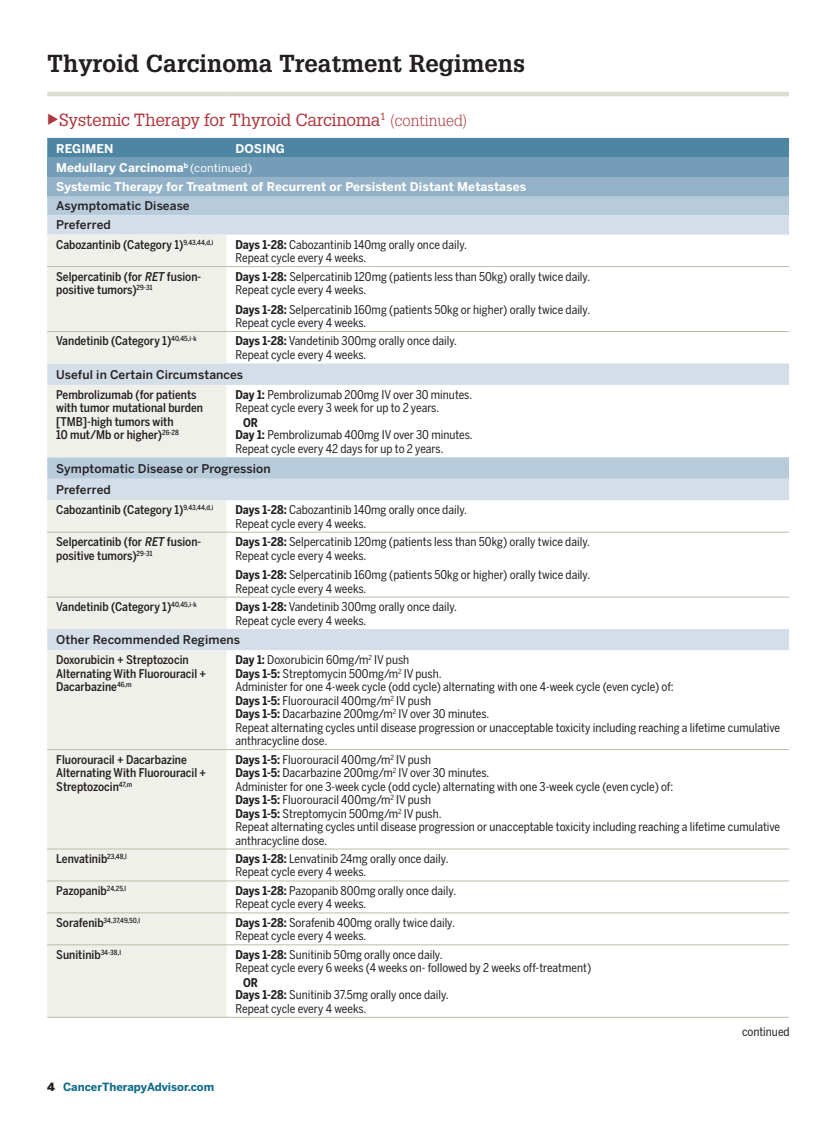
<style>
.page{position:relative;width:837px;height:1134px;background:#fff}
.page>*{position:absolute;margin:0;border:0;box-sizing:border-box;transform-origin:0 0}
.t1{font:700 24px "Glypha LT Std";color:#231f20}
.subhead{font:17.25px "Glypha LT Std";letter-spacing:-.015em;color:#af363d}
.text{font:12px/13.5px "Benton Sans Cond";color:#231f20}
.drug-name{font:500 12px/13.5px "Benton Sans Cond";color:#231f20}
.label4{font:500 12px "Benton Sans";letter-spacing:.01em;color:#231f20}
.label1{font:700 12px "Benton Sans";letter-spacing:.01em;color:#fff}
.OR{font:700 12px "Benton Sans Cond";color:#231f20}
.t2{font:700 11.25px "Benton Sans";color:#0e698a}
.drug-name-2{font:500 7.05px "Benton Sans Cond";letter-spacing:-.005em;color:#231f20}
.s1{font-weight:300;font-size:15.75px}
.s2{font-weight:400;font-size:11.25px}
.s3{font-weight:700}
.s4{font-style:italic}
.s5{font-size:12px}
.s6{font-weight:900;color:#231f20}
</style>
<div class="page">
<div style="left:47px;top:138px;width:742px;height:20px;background:#4d85a2"></div>
<div style="left:47px;top:158px;width:742px;height:19px;background:#749db7"></div>
<div style="left:47px;top:177px;width:742px;height:19px;background:#94b3c8"></div>
<div style="left:47px;top:196px;width:742px;height:19px;background:#b8cbdb"></div>
<svg style="left:47px;top:215px;width:742px;height:435px"></svg>
<svg style="left:47px;top:235px;width:180px;height:782px;background:#ebedea"></svg>
<hr style="left:47px;top:881px;width:180px;height:1px;background:#bdbca8">
<hr style="left:227px;top:881px;width:562px;height:1px;background:#bdbca8">
<hr style="left:47px;top:913px;width:180px;height:1px;background:#bdbca8">
<hr style="left:227px;top:913px;width:562px;height:1px;background:#bdbca8">
<hr style="left:47px;top:944px;width:180px;height:1px;background:#bdbca8">
<hr style="left:227px;top:944px;width:562px;height:1px;background:#bdbca8">
<hr style="left:47px;top:1017px;width:180px;height:1px;background:#bdbca8">
<hr style="left:227px;top:1017px;width:562px;height:1px;background:#bdbca8">
<hr style="left:47px;top:266px;width:180px;height:1px;background:#bdbca8">
<hr style="left:227px;top:266px;width:562px;height:1px;background:#bdbca8">
<hr style="left:47px;top:331px;width:180px;height:1px;background:#bdbca8">
<hr style="left:227px;top:331px;width:562px;height:1px;background:#bdbca8">
<hr style="left:47px;top:532px;width:180px;height:1px;background:#bdbca8">
<hr style="left:227px;top:532px;width:562px;height:1px;background:#bdbca8">
<hr style="left:47px;top:597px;width:180px;height:1px;background:#bdbca8">
<hr style="left:227px;top:597px;width:562px;height:1px;background:#bdbca8">
<hr style="left:47px;top:749px;width:180px;height:1px;background:#bdbca8">
<hr style="left:227px;top:749px;width:562px;height:1px;background:#bdbca8">
<hr style="left:47px;top:849px;width:180px;height:1px;background:#bdbca8">
<hr style="left:227px;top:849px;width:562px;height:1px;background:#bdbca8">
<hr style="left:47px;top:92px;width:180px;height:4px;background:#dcdcd1">
<hr style="left:227px;top:92px;width:562px;height:4px;background:#dcdcd1">
<p class="t1" style="left:47px;top:49px;width:479px">Thyroid Carcinoma Treatment Regimens</p>
<p class="subhead" style="left:47px;top:109px;width:422px">◆Systemic Therapy for Thyroid Carcinoma<sup>1</sup> <span class="s1">(continued)</span></p>
<p class="label1" style="left:56px;top:141px;width:59px">REGIMEN</p>
<p class="label1" style="left:236px;top:141px;width:51px">DOSING</p>
<p class="label1" style="left:56px;top:160px;width:197px">Medullary Carcinoma<sup>b</sup> <span class="s2">(continued)</span></p>
<p class="label1" style="left:56px;top:179px;width:471px">Systemic Therapy for Treatment of Recurrent or Persistent Distant Metastases</p>
<p class="label4" style="left:56px;top:199px;width:135px">Asymptomatic Disease</p>
<p class="label4" style="left:56px;top:218px;width:56px">Preferred</p>
<p class="drug-name" style="left:56px;top:237px;width:159px">Cabozantinib (Category 1)<sup>9,43,44,d,i</sup></p>
<p class="text" style="left:236px;top:237px;width:233px"><span class="s3">Days 1-28:</span> Cabozantinib 140mg orally once daily.</p>
<p class="text" style="left:236px;top:251px;width:132px">Repeat cycle every 4 weeks.</p>
<p class="drug-name" style="left:56px;top:269px;width:147px">Selpercatinib (for <span class="s4">RET</span> fusion&shy;positive tumors)<sup>29-31</sup></p>
<p class="text" style="left:236px;top:269px;width:356px"><span class="s3">Days 1-28:</span> Selpercatinib 120mg (patients less than 50kg) orally twice daily.</p>
<p class="text" style="left:236px;top:283px;width:132px">Repeat cycle every 4 weeks.</p>
<p class="text" style="left:236px;top:302px;width:356px"><span class="s3">Days 1-28:</span> Selpercatinib 160mg (patients 50kg or higher) orally twice daily.</p>
<p class="text" style="left:236px;top:316px;width:132px">Repeat cycle every 4 weeks.</p>
<p class="drug-name" style="left:56px;top:334px;width:142px">Vandetinib (Category 1)<sup>40,45,i-k</sup></p>
<p class="text" style="left:236px;top:334px;width:223px"><span class="s3">Days 1-28:</span> Vandetinib 300mg orally once daily.</p>
<p class="text" style="left:236px;top:348px;width:132px">Repeat cycle every 4 weeks.</p>
<p class="label4" style="left:56px;top:367px;width:189px">Useful in Certain Circumstances</p>
<p class="drug-name" style="left:56px;top:388px;width:148px">Pembrolizumab (for patients with tumor mutational burden [TMB]-high tumors with<br>10 mut/Mb or higher)<sup>26-28</sup></p>
<p class="text" style="left:236px;top:388px;width:238px"><span class="s3">Day 1:</span> Pembrolizumab 200mg IV over 30 minutes.</p>
<p class="text" style="left:236px;top:401px;width:205px">Repeat cycle every 3 week for up to 2 years.</p>
<p class="OR" style="left:243px;top:415px;width:16px">OR</p>
<p class="text" style="left:236px;top:428px;width:239px"><span class="s3">Day 1:</span> Pembrolizumab 400mg IV over 30 minutes.</p>
<p class="text" style="left:236px;top:442px;width:209px">Repeat cycle every 42 days for up to 2 years.</p>
<p class="label4" style="left:56px;top:461px;width:216px">Symptomatic Disease or Progression</p>
<p class="label4" style="left:56px;top:483px;width:56px">Preferred</p>
<p class="drug-name" style="left:56px;top:503px;width:159px">Cabozantinib (Category 1)<sup>9,43,44,d,i</sup></p>
<p class="text" style="left:236px;top:503px;width:233px"><span class="s3">Days 1-28:</span> Cabozantinib 140mg orally once daily.</p>
<p class="text" style="left:236px;top:516px;width:132px">Repeat cycle every 4 weeks.</p>
<p class="drug-name" style="left:56px;top:535px;width:147px">Selpercatinib (for <span class="s4">RET</span> fusion&shy;positive tumors)<sup>29-31</sup></p>
<p class="text" style="left:236px;top:535px;width:356px"><span class="s3">Days 1-28:</span> Selpercatinib 120mg (patients less than 50kg) orally twice daily.</p>
<p class="text" style="left:236px;top:548px;width:132px">Repeat cycle every 4 weeks.</p>
<p class="text" style="left:236px;top:568px;width:356px"><span class="s3">Days 1-28:</span> Selpercatinib 160mg (patients 50kg or higher) orally twice daily.</p>
<p class="text" style="left:236px;top:581px;width:132px">Repeat cycle every 4 weeks.</p>
<p class="drug-name" style="left:56px;top:600px;width:142px">Vandetinib (Category 1)<sup>40,45,i-k</sup></p>
<p class="text" style="left:236px;top:600px;width:223px"><span class="s3">Days 1-28:</span> Vandetinib 300mg orally once daily.</p>
<p class="text" style="left:236px;top:613px;width:132px">Repeat cycle every 4 weeks.</p>
<p class="label4" style="left:56px;top:633px;width:185px">Other Recommended Regimens</p>
<p class="drug-name" style="left:56px;top:653px;width:151px">Doxorubicin + Streptozocin<br>Alternating With Fluorouracil +<br>Dacarbazine<sup>46,m</sup></p>
<p class="text" style="left:236px;top:653px;width:175px"><span class="s3">Day 1:</span> Doxorubicin 60mg/m<sup>2</sup> IV push</p>
<p class="text" style="left:236px;top:666px;width:208px"><span class="s3">Days 1-5:</span> Streptomycin 500mg/m<sup>2</sup> IV push.</p>
<p class="text" style="left:236px;top:680px;width:440px">Administer for one 4-week cycle (odd cycle) alternating with one 4-week cycle (even cycle) of:</p>
<p class="text" style="left:236px;top:693px;width:197px"><span class="s3">Days 1-5:</span> Fluorouracil 400mg/m<sup>2</sup> IV push</p>
<p class="text" style="left:236px;top:707px;width:255px"><span class="s3">Days 1-5:</span> Dacarbazine 200mg/m<sup>2</sup> IV over 30 minutes.</p>
<p class="text" style="left:236px;top:720px;width:546px">Repeat alternating cycles until disease progression or unacceptable toxicity including reaching a lifetime cumulative anthracycline dose.</p>
<p class="drug-name" style="left:56px;top:752px;width:151px">Fluorouracil + Dacarbazine<br>Alternating With Fluorouracil +<br>Streptozocin<sup>47,m</sup></p>
<p class="text" style="left:236px;top:752px;width:197px"><span class="s3">Days 1-5:</span> Fluorouracil 400mg/m<sup>2</sup> IV push</p>
<p class="text" style="left:236px;top:766px;width:255px"><span class="s3">Days 1-5:</span> Dacarbazine 200mg/m<sup>2</sup> IV over 30 minutes.</p>
<p class="text" style="left:236px;top:779px;width:439px">Administer for one 3-week cycle (odd cycle) alternating with one 3-week cycle (even cycle) of:</p>
<p class="text" style="left:236px;top:793px;width:197px"><span class="s3">Days 1-5:</span> Fluorouracil 400mg/m<sup>2</sup> IV push</p>
<p class="text" style="left:236px;top:806px;width:208px"><span class="s3">Days 1-5:</span> Streptomycin 500mg/m<sup>2</sup> IV push.</p>
<p class="text" style="left:236px;top:820px;width:546px">Repeat alternating cycles until disease progression or unacceptable toxicity including reaching a lifetime cumulative anthracycline dose.</p>
<p class="drug-name" style="left:56px;top:852px;width:72px">Lenvatinib<sup>23,48,l</sup></p>
<p class="text" style="left:236px;top:852px;width:214px"><span class="s3">Days 1-28:</span> Lenvatinib 24mg orally once daily.</p>
<p class="text" style="left:236px;top:865px;width:132px">Repeat cycle every 4 weeks.</p>
<p class="drug-name" style="left:56px;top:884px;width:72px">Pazopanib<sup>24,25,l</sup></p>
<p class="text" style="left:236px;top:884px;width:222px"><span class="s3">Days 1-28:</span> Pazopanib 800mg orally once daily.</p>
<p class="text" style="left:236px;top:897px;width:132px">Repeat cycle every 4 weeks.</p>
<p class="drug-name-2" style="left:56px;top:916px;width:85px"><span class="s5">Sorafenib</span>34,37,49,50,l</p>
<p class="text" style="left:236px;top:916px;width:221px"><span class="s3">Days 1-28:</span> Sorafenib 400mg orally twice daily.</p>
<p class="text" style="left:236px;top:929px;width:132px">Repeat cycle every 4 weeks.</p>
<p class="drug-name" style="left:56px;top:948px;width:66px">Sunitinib<sup>34-38,l</sup></p>
<p class="text" style="left:236px;top:948px;width:209px"><span class="s3">Days 1-28:</span> Sunitinib 50mg orally once daily.</p>
<p class="text" style="left:236px;top:961px;width:357px">Repeat cycle every 6 weeks (4 weeks on- followed by 2 weeks off-treatment)</p>
<p class="OR" style="left:243px;top:975px;width:16px">OR</p>
<p class="text" style="left:236px;top:988px;width:215px"><span class="s3">Days 1-28:</span> Sunitinib 37.5mg orally once daily.</p>
<p class="text" style="left:236px;top:1002px;width:132px">Repeat cycle every 4 weeks.</p>
<p class="t2" style="left:47px;top:1080px;width:169px"><span class="s6">4</span> CancerTherapyAdvisor.com</p>
<p class="text" style="left:742px;top:1025px;width:49px">continued</p>
</div>
